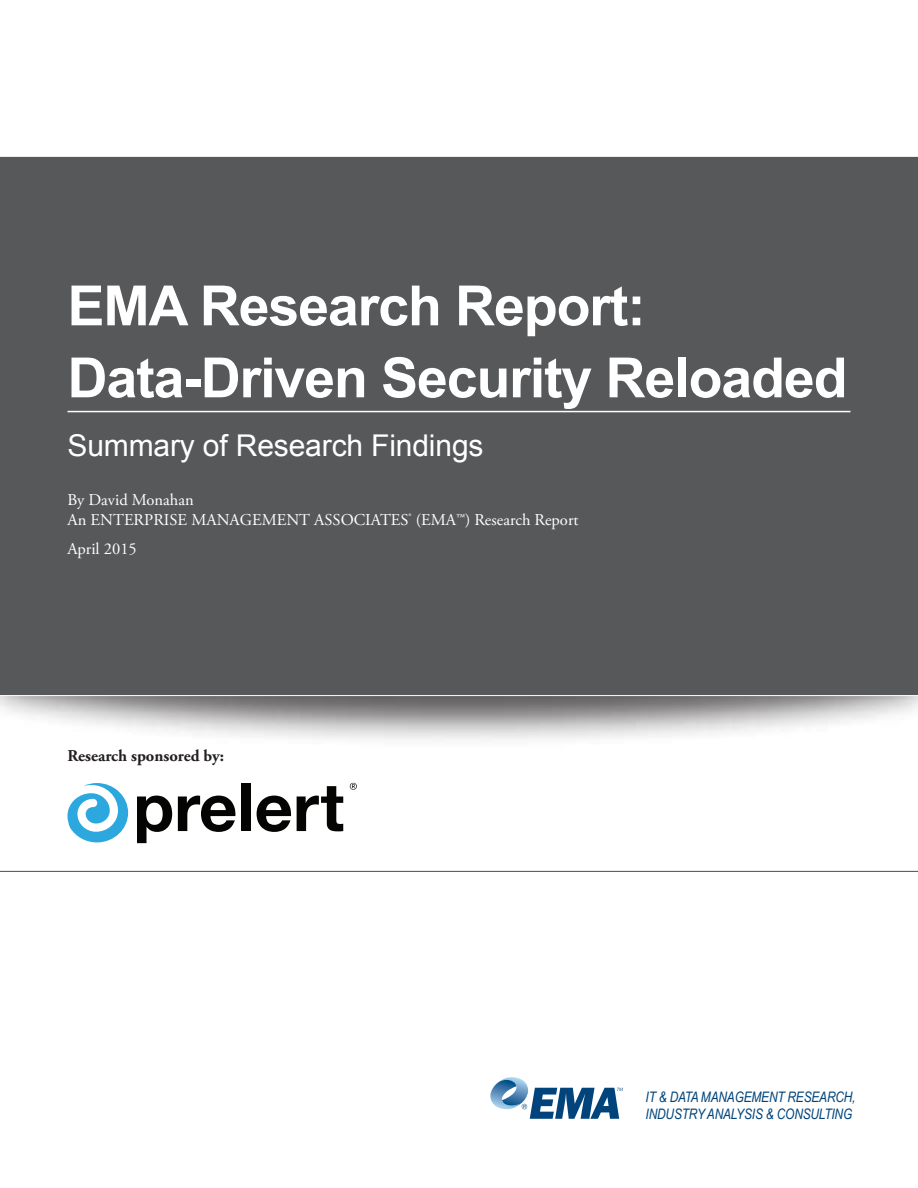
<style>
.page{position:relative;width:918px;height:1188px;background:#fff}
.page>*{position:absolute;margin:0;border:0;box-sizing:border-box;transform-origin:0 0}
.Cover_Header{font:700 55.5px/72px "Arial";letter-spacing:-.02em;color:#fff}
.Cover_subhead_info{font:30px "Arial";letter-spacing:-.005em;color:#fff}
.t1{font:16.5px/19.8px "Adobe Garamond Pro";color:#fff}
.t2{font:700 16.5px "Adobe Garamond Pro";color:#231f20}
.t3{font:italic 14.4px/17.1px "Arial Narrow";letter-spacing:-.01em;color:#00447b}
</style>
<div class="page">
<div style="left:0;top:270px;width:918px;height:479px;background:#231f20;opacity:.75"></div>
<svg style="left:490px;top:1077px;width:133px;height:42px"></svg>
<div style="left:0;top:156px;width:918px;height:540px;background:#57585a"></div>
<hr style="left:68px;top:411px;width:782px;height:1px;background:#fff">
<hr style="left:0;top:871px;width:918px;height:1px;background:#4b4c4d">
<svg style="left:137px;top:796px;width:35px;height:47px"></svg>
<svg style="left:178px;top:796px;width:58px;height:36px"></svg>
<div style="left:241px;top:783px;width:10px;height:48px;background:#040503"></div>
<svg style="left:257px;top:796px;width:34px;height:36px"></svg>
<svg style="left:297px;top:786px;width:46px;height:45px"></svg>
<svg style="left:350px;top:783px;width:7px;height:7px"></svg>
<svg style="left:68px;top:783px;width:60px;height:59px"></svg>
<p class="Cover_Header" style="left:68px;top:271px;width:782px">EMA Research Report:<br>Data-Driven Security Reloaded</p>
<p class="Cover_subhead_info" style="left:68px;top:426px;width:418px">Summary of Research Findings</p>
<p class="t1" style="left:68px;top:491px;width:513px">By David Monahan<br>An ENTERPRISE MANAGEMENT ASSOCIATES<sup>®</sup> (EMA™) Research Report</p>
<p class="t1" style="left:68px;top:540px;width:71px">April 2015</p>
<p class="t2" style="left:68px;top:746px;width:158px">Research sponsored by:</p>
<p class="t3" style="left:646px;top:1088px;width:211px">IT &amp; DATA MANAGEMENT RESEARCH,<br>INDUSTRY ANALYSIS &amp; CONSULTING</p>
</div>
